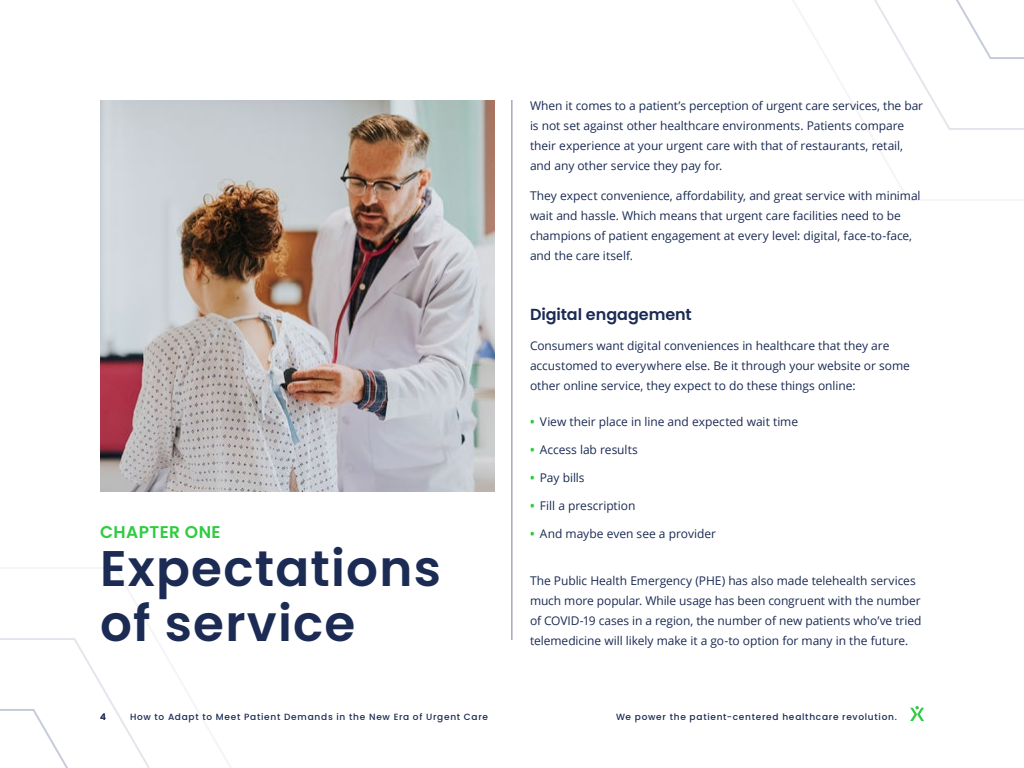
<style>
.page{position:relative;width:1024px;height:768px;background:#fff}
.page>*{position:absolute;margin:0;border:0;box-sizing:border-box;transform-origin:0 0}
.t1{font:600 50px/55px "Poppins";letter-spacing:.025em;color:#1b2b54}
.t2{font:600 17px "Poppins";letter-spacing:.025em;color:#2fcb40}
.t3{font:600 16px "Poppins";letter-spacing:-.005em;color:#1b2b54}
.t4{font:12px/20px "Open Sans";letter-spacing:-.005em;color:#1b2b54}
.t5{font:500 9px "Poppins";letter-spacing:.08em;color:#1b2b54}
.s1{font-weight:700;color:#2ecc40}
</style>
<div class="page">
<svg style="left:0;top:638px;width:150px;height:130px"></svg>
<svg style="left:874px;top:0;width:150px;height:130px"></svg>
<hr style="left:512px;top:100px;width:1px;height:540px;background:#767f98">
<svg style="left:910px;top:706px;width:14px;height:15px"></svg>
<img style="left:100px;top:100px;width:394px;height:392px">
<h2 class="t2" style="left:100px;top:522px;width:122px">CHAPTER ONE</h2>
<h1 class="t1" style="left:100px;top:541px;width:343px">Expectations of service</h1>
<p class="t4" style="left:530px;top:95px;width:395px">When it comes to a patient’s perception of urgent care services, the bar is not set against other healthcare environments. Patients compare their experience at your urgent care with that of restaurants, retail, and any other service they pay for.</p>
<p class="t4" style="left:530px;top:185px;width:392px">They expect convenience, affordability, and great service with minimal wait and hassle. Which means that urgent care facilities need to be champions of patient engagement at every level: digital, face-to-face, and the care itself.</p>
<h3 class="t3" style="left:530px;top:305px;width:163px">Digital engagement</h3>
<p class="t4" style="left:530px;top:335px;width:381px">Consumers want digital conveniences in healthcare that they are accustomed to everywhere else. Be it through your website or some other online service, they expect to do these things online:</p>
<p class="t4" style="left:530px;top:411px;width:270px"><span class="s1">•</span> View their place in line and expected wait time</p>
<p class="t4" style="left:530px;top:439px;width:109px"><span class="s1">•</span> Access lab results</p>
<p class="t4" style="left:530px;top:467px;width:56px"><span class="s1">•</span> Pay bills</p>
<p class="t4" style="left:530px;top:495px;width:107px"><span class="s1">•</span> Fill a prescription</p>
<p class="t4" style="left:530px;top:523px;width:188px"><span class="s1">•</span> And maybe even see a provider</p>
<p class="t4" style="left:530px;top:570px;width:393px">The Public Health Emergency (PHE) has also made telehealth services much more popular. While usage has been congruent with the number of COVID-19 cases in a region, the number of new patients who’ve tried telemedicine will likely make it a go-to option for many in the future.</p>
<p class="t5" style="left:100px;top:712px;width:7px">4</p>
<p class="t5" style="left:130px;top:712px;width:360px">How to Adapt to Meet Patient Demands in the New Era of Urgent Care</p>
<p class="t5" style="left:616px;top:712px;width:282px">We power the patient-centered healthcare revolution.</p>
</div>
